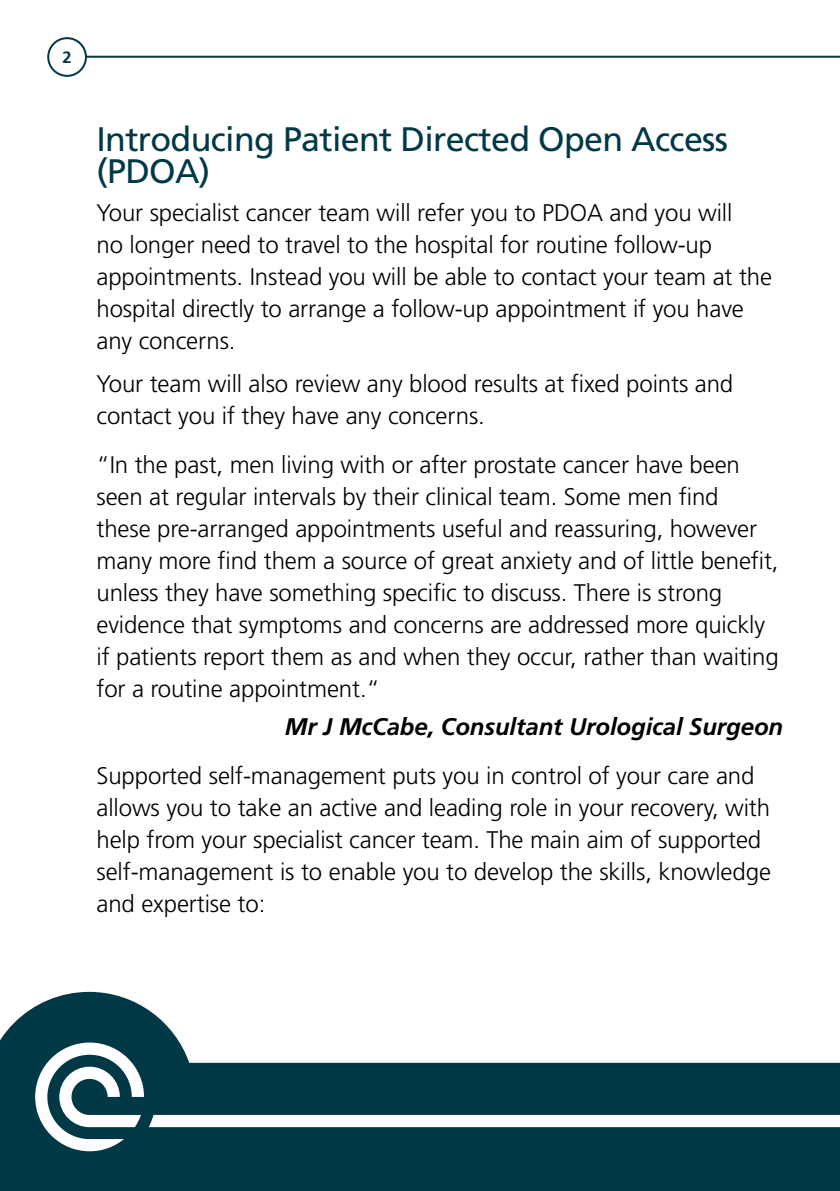
<style>
.page{position:relative;width:840px;height:1191px;background:#fff}
.page>*{position:absolute;margin:0;border:0;box-sizing:border-box;transform-origin:0 0}
.t1{font:34px/32px "Frutiger";letter-spacing:-.02em;color:#003846}
.t2{font:300 24px/32px "Frutiger";letter-spacing:-.005em;color:#000}
.t3{font:italic 700 24px "Frutiger";letter-spacing:-.005em;color:#000}
.t4{font:700 16.4px "Frutiger";color:#003846}
</style>
<div class="page">
<svg style="left:0;top:992px;width:839px;height:199px;fill:#003846"></svg>
<hr style="left:67px;top:56px;width:772px;height:2px;background:#003846">
<div style="left:48px;top:38px;width:38px;height:38px;background:#fff;border-radius:50%"></div>
<div style="left:47px;top:37px;width:40px;height:40px;border:2px solid #003846;border-radius:50%"></div>
<svg style="left:35px;top:1042px;width:804px;height:109px"></svg>
<p class="t4" style="left:62px;top:48px;width:11px">2</p>
<h1 class="t1" style="left:96px;top:123px;width:632px">Introducing Patient Directed Open Access (PDOA)</h1>
<p class="t2" style="left:96px;top:197px;width:676px">Your specialist cancer team will refer you to PDOA and you will<br>no longer need to travel to the hospital for routine follow-up appointments. Instead you will be able to contact your team at the hospital directly to arrange a follow-up appointment if you have any concerns.</p>
<p class="t2" style="left:96px;top:368px;width:638px">Your team will also review any blood results at fixed points and contact you if they have any concerns.</p>
<p class="t2" style="left:96px;top:449px;width:683px">“In the past, men living with or after prostate cancer have been seen at regular intervals by their clinical team. Some men find these pre-arranged appointments useful and reassuring, however many more find them a source of great anxiety and of little benefit, unless they have something specific to discuss. There is strong evidence that symptoms and concerns are addressed more quickly if patients report them as and when they occur, rather than waiting for a routine appointment.“</p>
<p class="t3" style="left:285px;top:712px;width:499px">Mr J McCabe, Consultant Urological Surgeon</p>
<p class="t2" style="left:96px;top:759px;width:675px">Supported self-management puts you in control of your care and allows you to take an active and leading role in your recovery, with help from your specialist cancer team. The main aim of supported self-management is to enable you to develop the skills, knowledge and expertise to:</p>
</div>
